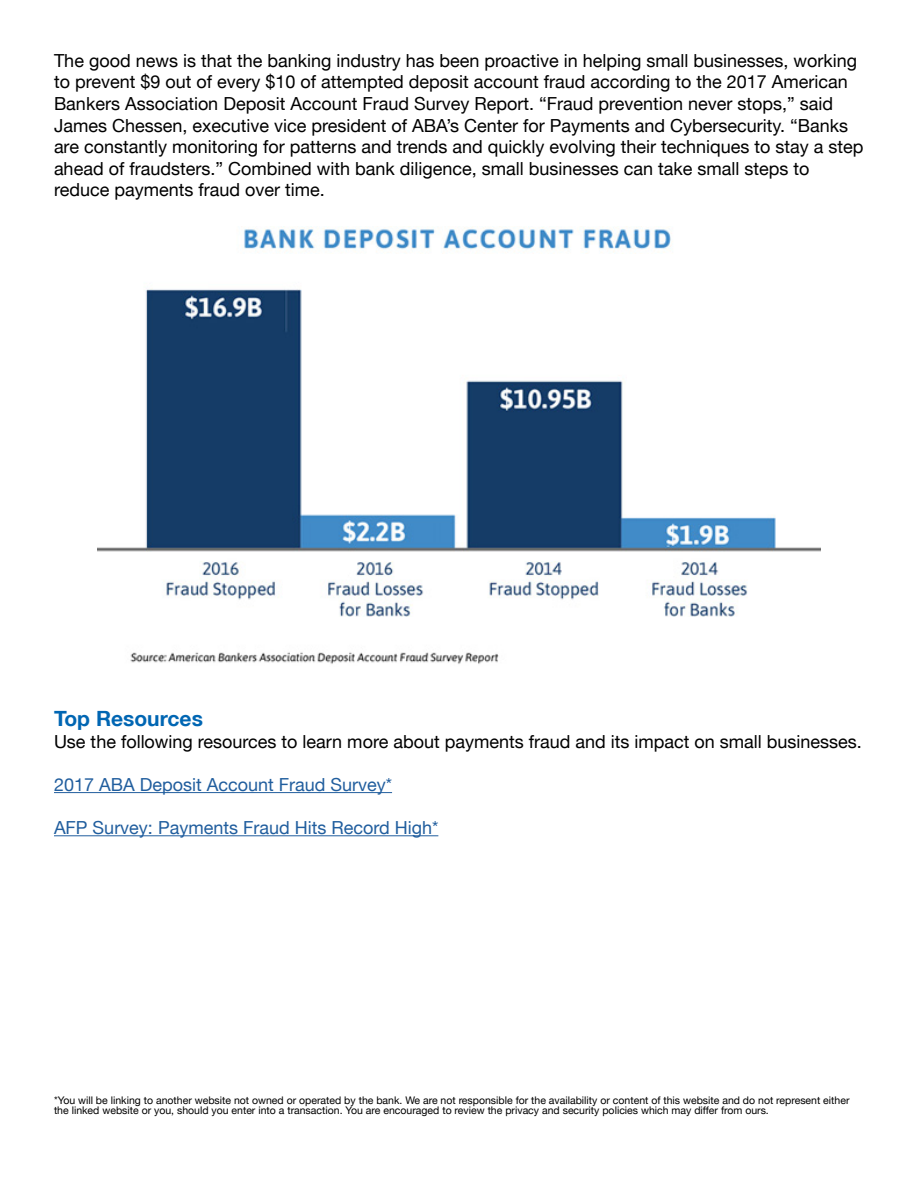
<style>
.page{position:relative;width:918px;height:1188px;background:#fff}
.page>*{position:absolute;margin:0;border:0;box-sizing:border-box;transform-origin:0 0}
.body{font:700 21px "Helvetica Neue";color:#0066b3}
.body-2{font:18px/21.6px "Helvetica Neue";color:#000}
.body-3{font:18px "Helvetica Neue";color:#215e9e}
.body-4{font:10.5px/10.5px "Helvetica Neue";color:#000}
</style>
<div class="page">
<img style="left:98px;top:227px;width:722px;height:437px">
<hr style="left:54px;top:792px;width:338px;height:1px;background:#215e9e">
<hr style="left:54px;top:835px;width:384px;height:1px;background:#215e9e">
<p class="body-2" style="left:54px;top:49px;width:811px">The good news is that the banking industry has been proactive in helping small businesses, working to prevent $9 out of every $10 of attempted deposit account fraud according to the 2017 American Bankers Association Deposit Account Fraud Survey Report. “Fraud prevention never stops,” said James Chessen, executive vice president of ABA’s Center for Payments and Cybersecurity. “Banks are constantly monitoring for patterns and trends and quickly evolving their techniques to stay a step ahead of fraudsters.” Combined with bank diligence, small businesses can take small steps to reduce payments fraud over time.</p>
<p class="body" style="left:54px;top:706px;width:150px">Top Resources</p>
<p class="body-2" style="left:54px;top:730px;width:809px">Use the following resources to learn more about payments fraud and its impact on small businesses.</p>
<p class="body-3" style="left:54px;top:774px;width:340px">2017 ABA Deposit Account Fraud Survey*</p>
<p class="body-3" style="left:54px;top:817px;width:386px">AFP Survey: Payments Fraud Hits Record High*</p>
<p class="body-4" style="left:54px;top:1095px;width:797px">*You will be linking to another website not owned or operated by the bank. We are not responsible for the availability or content of this website and do not represent either the linked website or you, should you enter into a transaction. You are encouraged to review the privacy and security policies which may differ from ours.</p>
</div>
